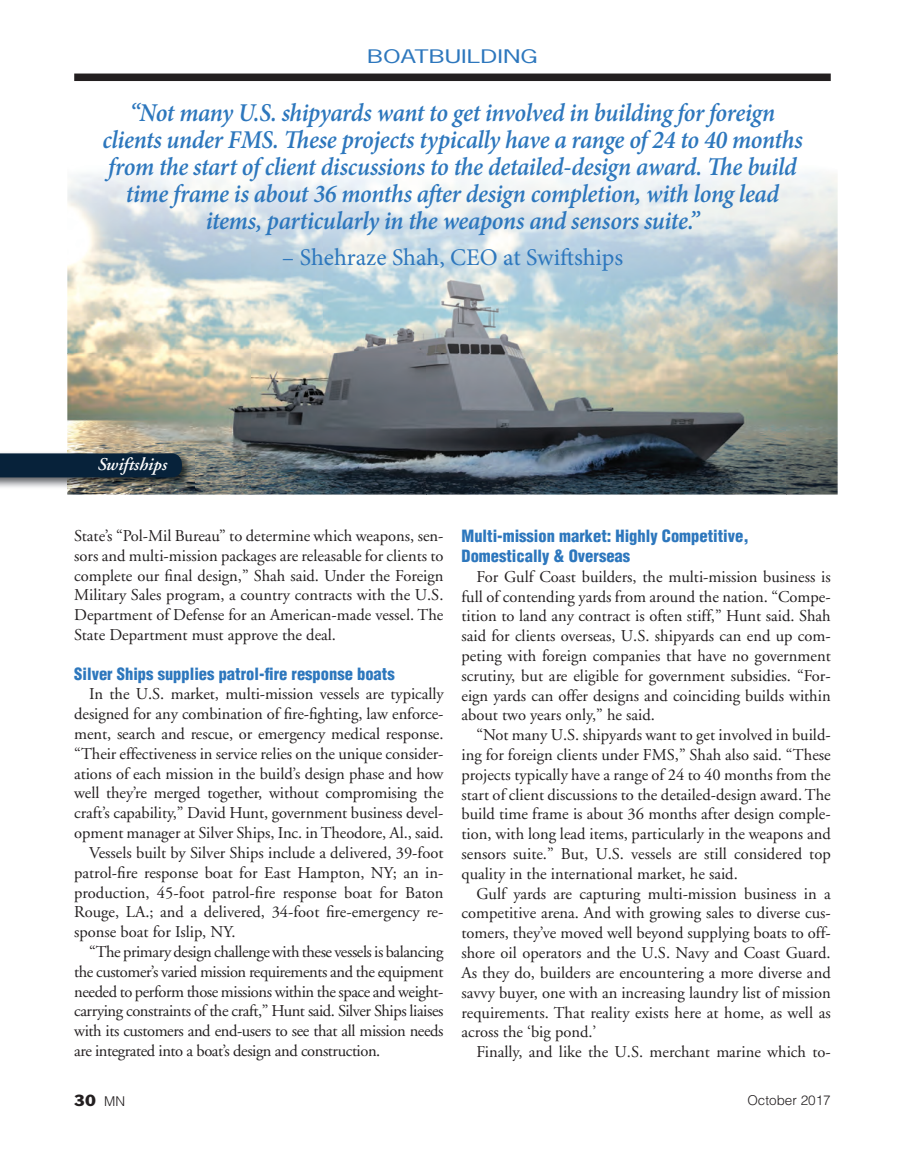
<style>
.page{position:relative;width:905px;height:1175px;background:#fff}
.page>*{position:absolute;margin:0;border:0;box-sizing:border-box;transform-origin:0 0}
.t1{font:italic 600 25.65px/27px "Minion Pro";letter-spacing:-.01em;color:#2d77bd;text-align:center;scale:.93 1}
.t2{font:24px "Minion Pro";color:#2d77bd}
.t3{font:italic 600 18px "Adobe Garamond";color:#fff}
.t4{font:17.55px "News Gothic";color:#2d77bd;scale:1.54 1}
.t5{font:16.5px/19.8px "Adobe Garamond";color:#231f20;text-align:justify}
.t6{font:16.5px "Adobe Garamond";letter-spacing:-.025em;color:#231f20}
.t7{font:900 condensed 16.5px "Helvetica";color:#2d77bd}
.t8{font:15px "Franklin Gothic";color:#231f20}
.t9{font:300 13.5px "Helvetica";color:#231f20}
.s1{font-family:"Helvetica";font-weight:300;font-size:13.5px}
</style>
<div class="page">
<div style="left:74px;top:74px;width:756px;height:7px;background:#231f20"></div>
<img style="left:67px;top:172px;width:770px;height:322px">
<img style="left:0;top:450px;width:194px;height:39px">
<div style="left:0;top:453px;width:182px;height:24px;background:#07223a"></div>
<p class="t4" style="left:367px;top:50px;width:112px">BOATBUILDING</p>
<p class="t1" style="left:102px;top:101px;width:754px">“Not many U.S. shipyards want to get involved in building for foreign clients under FMS. These projects typically have a range of 24 to 40 months from the start of client discussions to the detailed-design award. The build time frame is about 36 months after design completion, with long lead items, particularly in the weapons and sensors suite.”</p>
<p class="t2" style="left:282px;top:242px;width:343px">– Shehraze Shah, CEO at Swiftships</p>
<p class="t3" style="left:97px;top:457px;width:71px">Swiftships</p>
<p class="t5" style="left:74px;top:527px;width:371px">State’s “Pol-Mil Bureau” to determine which weapons, sen&shy;sors and multi-mission packages are releasable for clients to complete our final design,” Shah said. Under the Foreign Military Sales program, a country contracts with the U.S.<br>Department of Defense for an American-made vessel. The State Department must approve the deal.</p>
<p class="t7" style="left:74px;top:667px;width:322px">Silver Ships supplies patrol-fire response boats</p>
<p class="t5" style="left:89px;top:686px;width:356px">In the U.S. market, multi-mission vessels are typically</p>
<p class="t5" style="left:74px;top:705px;width:371px">designed for any combination of fire-fighting, law enforce-</p>
<p class="t5" style="left:74px;top:725px;width:371px">ment, search and rescue, or emergency medical response.</p>
<p class="t5" style="left:74px;top:745px;width:371px">“Their effectiveness in service relies on the unique consider-</p>
<p class="t5" style="left:74px;top:765px;width:371px">ations of each mission in the build’s design phase and how</p>
<p class="t5" style="left:74px;top:785px;width:371px">well they’re merged together, without compromising the</p>
<p class="t5" style="left:74px;top:804px;width:371px">craft’s capability,” David Hunt, government business devel-</p>
<p class="t5" style="left:74px;top:824px;width:371px">opment manager at Silver Ships, Inc. in Theodore, Al., said.</p>
<p class="t5" style="left:89px;top:844px;width:356px">Vessels built by Silver Ships include a delivered, 39-foot</p>
<p class="t5" style="left:74px;top:864px;width:371px">patrol-fire response boat for East Hampton, NY; an in-</p>
<p class="t5" style="left:74px;top:884px;width:371px">production, 45-foot patrol-fire response boat for Baton</p>
<p class="t5" style="left:74px;top:903px;width:371px">Rouge, LA.; and a delivered, 34-foot fire-emergency re-</p>
<p class="t5" style="left:74px;top:923px;width:163px">sponse boat for Islip, NY.</p>
<p class="t6" style="left:89px;top:945px;width:356px">“The primary design challenge with these vessels is balancing</p>
<p class="t6" style="left:74px;top:964px;width:371px">the customer’s varied mission requirements and the equipment</p>
<p class="t6" style="left:74px;top:984px;width:371px">needed to perform those missions within the space and weight-</p>
<p class="t6" style="left:74px;top:1004px;width:371px">carrying constraints of the craft,” Hunt said. Silver Ships liaises</p>
<p class="t6" style="left:74px;top:1024px;width:371px">with its customers and end-users to see that all mission needs</p>
<p class="t6" style="left:74px;top:1044px;width:308px">are integrated into a boat’s design and construction.</p>
<p class="t7" style="left:461px;top:530px;width:289px">Multi-mission market: Highly Competitive,</p>
<p class="t7" style="left:461px;top:549px;width:170px">Domestically &amp; Overseas</p>
<p class="t5" style="left:476px;top:568px;width:356px">For Gulf Coast builders, the multi-mission business is</p>
<p class="t5" style="left:461px;top:588px;width:371px">full of contending yards from around the nation. “Compe-</p>
<p class="t5" style="left:461px;top:607px;width:371px">tition to land any contract is often stiff,” Hunt said. Shah</p>
<p class="t5" style="left:461px;top:627px;width:371px">said for clients overseas, U.S. shipyards can end up com-</p>
<p class="t5" style="left:461px;top:647px;width:371px">peting with foreign companies that have no government</p>
<p class="t5" style="left:461px;top:667px;width:371px">scrutiny, but are eligible for government subsidies. “For-</p>
<p class="t5" style="left:461px;top:687px;width:371px">eign yards can offer designs and coinciding builds within</p>
<p class="t5" style="left:461px;top:706px;width:195px">about two years only,” he said.</p>
<p class="t5" style="left:476px;top:726px;width:356px">“Not many U.S. shipyards want to get involved in build-</p>
<p class="t5" style="left:461px;top:746px;width:371px">ing for foreign clients under FMS,” Shah also said. “These</p>
<p class="t5" style="left:461px;top:766px;width:371px">projects typically have a range of 24 to 40 months from the</p>
<p class="t5" style="left:461px;top:786px;width:371px">start of client discussions to the detailed-design award. The</p>
<p class="t5" style="left:461px;top:805px;width:371px">build time frame is about 36 months after design comple-</p>
<p class="t5" style="left:461px;top:825px;width:371px">tion, with long lead items, particularly in the weapons and</p>
<p class="t5" style="left:461px;top:845px;width:371px">sensors suite.” But, U.S. vessels are still considered top</p>
<p class="t5" style="left:461px;top:865px;width:278px">quality in the international market, he said.</p>
<p class="t5" style="left:476px;top:885px;width:356px">Gulf yards are capturing multi-mission business in a</p>
<p class="t5" style="left:461px;top:904px;width:371px">competitive arena. And with growing sales to diverse cus-</p>
<p class="t5" style="left:461px;top:924px;width:371px">tomers, they’ve moved well beyond supplying boats to off-</p>
<p class="t5" style="left:461px;top:944px;width:371px">shore oil operators and the U.S. Navy and Coast Guard.</p>
<p class="t5" style="left:461px;top:964px;width:371px">As they do, builders are encountering a more diverse and</p>
<p class="t5" style="left:461px;top:984px;width:371px">savvy buyer, one with an increasing laundry list of mission</p>
<p class="t5" style="left:461px;top:1003px;width:371px">requirements. That reality exists here at home, as well as</p>
<p class="t5" style="left:461px;top:1023px;width:136px">across the ‘big pond.’</p>
<p class="t5" style="left:476px;top:1043px;width:356px">Finally, and like the U.S. merchant marine which to-</p>
<p class="t8" style="left:74px;top:1094px;width:52px">30 <span class="s1">MN</span></p>
<p class="t9" style="left:747px;top:1094px;width:85px">October 2017</p>
</div>
